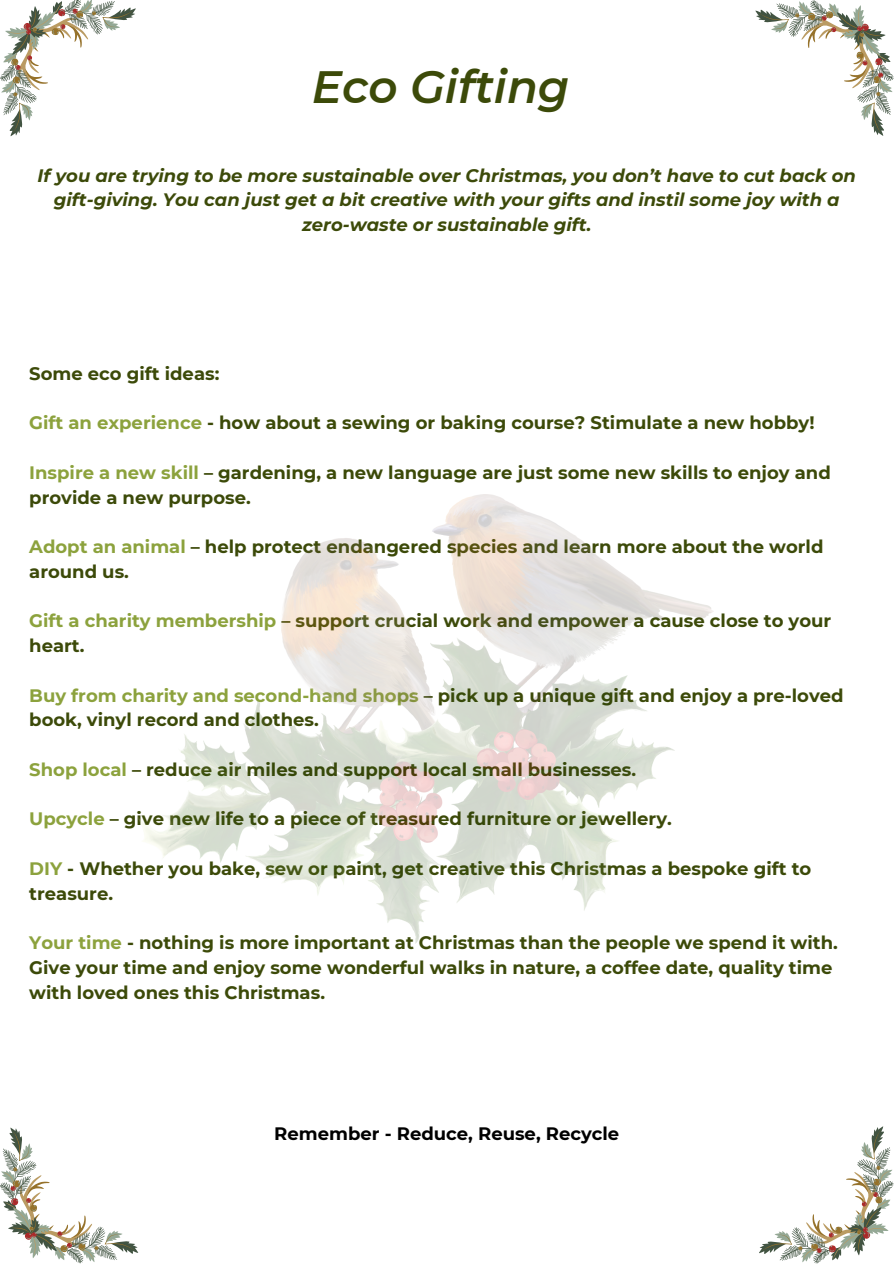
<style>
.page{position:relative;width:894px;height:1264px;background:#fff}
.page>*{position:absolute;margin:0;border:0;box-sizing:border-box;transform-origin:0 0}
.t1{font:italic 600 45.3px "Montserrat";color:#3c4a09}
.t2{font:700 18px/24.8px "Montserrat";color:#3c4a09}
.t3{font:italic 700 18px/24.8px "Montserrat";color:#3c4a09;text-align:center}
.t4{font:700 18px "Montserrat";color:#000}
.s1{color:#8ca23d}
</style>
<div class="page">
<svg style="left:0;top:0;width:136px;height:136px"></svg>
<svg style="left:759px;top:1126px;width:134px;height:137px"></svg>
<svg style="left:0;top:1127px;width:138px;height:136px"></svg>
<svg style="left:755px;top:0;width:138px;height:136px"></svg>
<img style="left:139px;top:495px;width:573px;height:448px">
<p class="t1" style="left:311px;top:59px;width:259px">Eco Gifting</p>
<p class="t3" style="left:38px;top:163px;width:819px">If you are trying to be more sustainable over Christmas, you don’t have to cut back on gift-giving. You can just get a bit creative with your gifts and instil some joy with a zero-waste or sustainable gift.</p>
<h1 class="t2" style="left:29px;top:361px;width:192px">Some eco gift ideas:</h1>
<p class="t2" style="left:29px;top:410px;width:786px"><span class="s1">Gift an experience</span> - how about a sewing or baking course? Stimulate a new hobby!</p>
<p class="t2" style="left:29px;top:460px;width:802px"><span class="s1">Inspire a new skill</span> – gardening, a new language are just some new skills to enjoy and provide a new purpose.</p>
<p class="t2" style="left:29px;top:534px;width:795px"><span class="s1">Adopt an animal</span> – help protect endangered species and learn more about the world around us.</p>
<p class="t2" style="left:29px;top:608px;width:803px"><span class="s1">Gift a charity membership</span> – support crucial work and empower a cause close to your heart.</p>
<p class="t2" style="left:29px;top:682px;width:815px"><span class="s1">Buy from charity and second-hand shops</span> – pick up a unique gift and enjoy a pre-loved book, vinyl record and clothes.</p>
<p class="t2" style="left:29px;top:757px;width:608px"><span class="s1">Shop local</span> – reduce air miles and support local small businesses.</p>
<p class="t2" style="left:29px;top:806px;width:644px"><span class="s1">Upcycle</span> – give new life to a piece of treasured furniture or jewellery.</p>
<p class="t2" style="left:29px;top:856px;width:783px"><span class="s1">DIY</span> - Whether you bake, sew or paint, get creative this Christmas a bespoke gift to treasure.</p>
<p class="t2" style="left:29px;top:930px;width:809px"><span class="s1">Your time</span> - nothing is more important at Christmas than the people we spend it with.<br>Give your time and enjoy some wonderful walks in nature, a coffee date, quality time with loved ones this Christmas.</p>
<p class="t4" style="left:274px;top:1122px;width:346px">Remember - Reduce, Reuse, Recycle</p>
</div>
